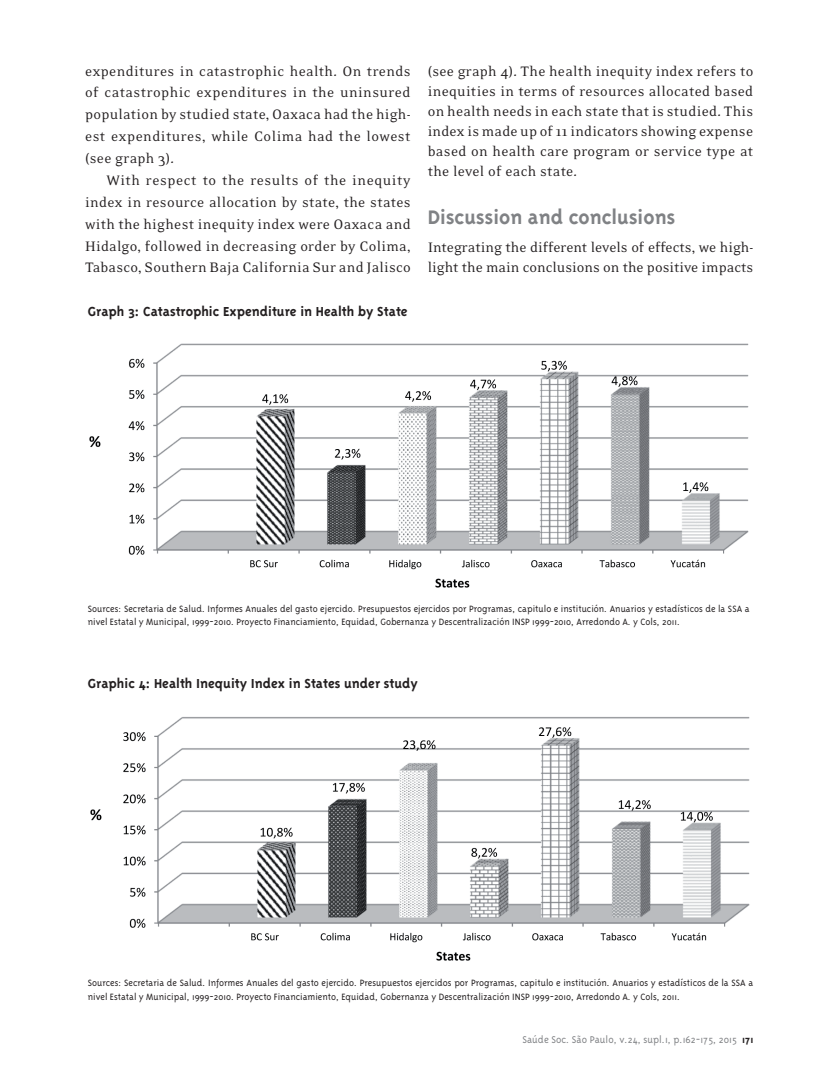
<style>
.page{position:relative;width:830px;height:1085px;background:#fff}
.page>*{position:absolute;margin:0;border:0;box-sizing:border-box;transform-origin:0 0}
.t1{font:700 22.5px "Triplex";color:#808285}
.t2{font:15.75px/21.9px "Eidetic Neo";letter-spacing:.01em;color:#231f20;text-align:justify}
.t3{font:700 15px "Triplex";color:#231f20}
.t4{font:300 11.25px "Triplex";color:#808285}
.t5{font:300 10.5px/13.5px "Triplex";color:#231f20}
.s1{font-weight:700;color:#231f20}
</style>
<div class="page">
<img style="left:89px;top:343px;width:660px;height:245px">
<img style="left:90px;top:717px;width:660px;height:244px">
<p class="t2" style="left:85px;top:60px;width:327px">expenditures in catastrophic health. On trends of catastrophic expenditures in the uninsured population by studied state, Oaxaca had the high&shy;est expenditures, while Colima had the lowest (see graph 3).</p>
<p class="t2" style="left:85px;top:170px;width:327px;text-indent:21px">With respect to the results of the inequity index in resource allocation by state, the states with the highest inequity index were Oaxaca and Hidalgo, followed in decreasing order by Colima, Tabasco, Southern Baja California Sur and Jalisco</p>
<p class="t3" style="left:88px;top:303px;width:321px">Graph 3: Catastrophic Expenditure in Health by State</p>
<p class="t2" style="left:427px;top:61px;width:327px;line-height:20px">(see graph 4). The health inequity index refers to inequities in terms of resources allocated based on health needs in each state that is studied. This index is made up of 11 indicators showing expense based on health care program or service type at the level of each state.</p>
<h1 class="t1" style="left:427px;top:204px;width:249px">Discussion and conclusions</h1>
<p class="t2" style="left:427px;top:238px;width:327px;line-height:20px">Integrating the different levels of effects, we high&shy;light the main conclusions on the positive impacts</p>
<p class="t5" style="left:88px;top:601px;width:663px">Sources: Secretaria de Salud. Informes Anuales del gasto ejercido. Presupuestos ejercidos por Programas, capitulo e institución. Anuarios y estadísticos de la SSA a nivel Estatal y Municipal, 1999-2010. Proyecto Financiamiento, Equidad, Gobernanza y Descentralización INSP 1999-2010, Arredondo A. y Cols, 2011.</p>
<p class="t3" style="left:88px;top:674px;width:331px">Graphic 4: Health Inequity Index in States under study</p>
<p class="t5" style="left:88px;top:976px;width:666px">Sources: Secretaria de Salud. Informes Anuales del gasto ejercido. Presupuestos ejercidos por Programas, capitulo e institución. Anuarios y estadísticos de la SSA a nivel Estatal y Municipal, 1999-2010. Proyecto Financiamiento, Equidad, Gobernanza y Descentralización INSP 1999-2010, Arredondo A. y Cols, 2011.</p>
<p class="t4" style="left:522px;top:1032px;width:232px">Saúde Soc. São Paulo, v.24, supl.1, p.162-175, 2015 <span class="s1">171</span></p>
</div>
